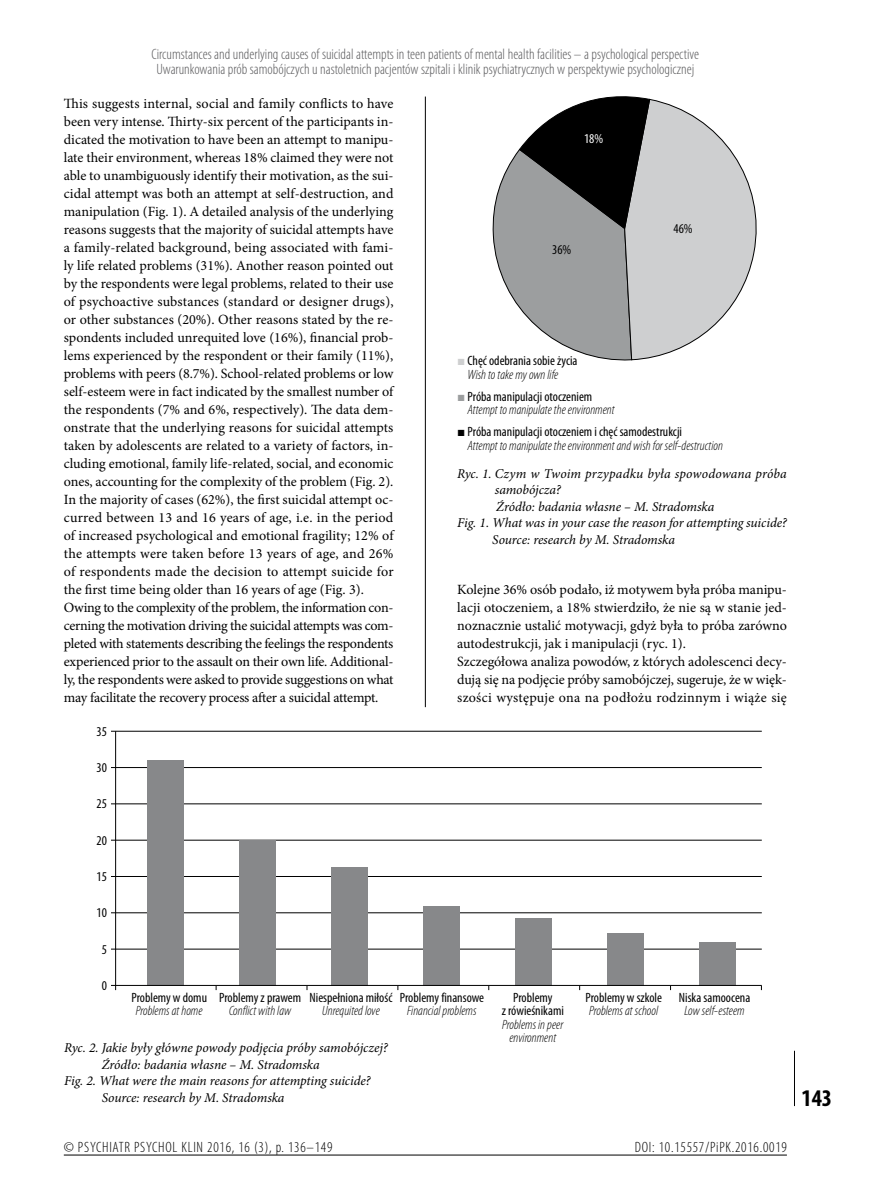
<style>
.page{position:relative;width:872px;height:1191px;background:#fff}
.page>*{position:absolute;margin:0;border:0;box-sizing:border-box;transform-origin:0 0}
.t1{font:700 condensed 24px "Myriad Pro";color:#000}
.t2{font:300 condensed 15px/15px "Myriad Pro";color:#58585a;text-align:center}
.t3{font:300 condensed 15px "Myriad Pro";letter-spacing:.05em;color:#000}
.t4{font:14.1px/18px "Minion Pro";color:#000}
.t5{font:italic 13.5px "Minion Pro";letter-spacing:-.005em;color:#000}
.t6{font:italic 300 condensed 13.5px/13.5px "Myriad Pro";color:#000}
.t7{font:condensed 13.5px/13.5px "Myriad Pro";color:#000;text-align:center}
.t8{font:condensed 13.5px "Myriad Pro";color:#fff}
.s1{font-family:"Times New Roman";font-stretch:normal;color:#cecfd0}
.s2{font-weight:300;font-style:italic}
.s3{font-family:"Times New Roman";font-weight:400;font-style:normal;font-stretch:normal;color:#9c9e9f}
.s4{font-weight:400;font-style:normal}
.s5{font-family:"Times New Roman";font-weight:400;font-style:normal;font-stretch:normal}
</style>
<div class="page">
<hr style="left:794px;top:1050px;width:1px;height:56px;background:#000">
<hr style="left:64px;top:1154px;width:723px;height:1px;background:#000">
<hr style="left:111px;top:948px;width:651px;height:1px;background:#000">
<hr style="left:111px;top:912px;width:651px;height:1px;background:#000">
<hr style="left:111px;top:876px;width:651px;height:1px;background:#000">
<hr style="left:111px;top:839px;width:651px;height:1px;background:#000">
<hr style="left:111px;top:803px;width:651px;height:1px;background:#000">
<hr style="left:111px;top:767px;width:651px;height:1px;background:#000">
<hr style="left:111px;top:731px;width:651px;height:1px;background:#000">
<div style="left:148px;top:760px;width:36px;height:225px;background:#87888a"></div>
<div style="left:699px;top:942px;width:36px;height:43px;background:#87888a"></div>
<div style="left:607px;top:932px;width:36px;height:53px;background:#87888a"></div>
<div style="left:515px;top:918px;width:36px;height:67px;background:#87888a"></div>
<div style="left:423px;top:905px;width:37px;height:80px;background:#87888a"></div>
<div style="left:331px;top:867px;width:37px;height:118px;background:#87888a"></div>
<div style="left:239px;top:840px;width:37px;height:145px;background:#87888a"></div>
<hr style="left:111px;top:985px;width:651px;height:1px;background:#000">
<hr style="left:115px;top:731px;width:1px;height:259px;background:#000">
<svg style="left:492px;top:96px;width:265px;height:265px"></svg>
<hr style="left:425px;top:97px;width:1px;height:610px;background:#000">
<p class="t2" style="left:152px;top:47px;width:549px">Circumstances and underlying causes of suicidal attempts in teen patients of mental health facilities – a psychological perspective<br>Uwarunkowania prób samobójczych u nastoletnich pacjentów szpitali i klinik psychiatrycznych w perspektywie psychologicznej</p>
<p class="t4" style="left:64px;top:95px;width:331px">This suggests internal, social and family conflicts to have been very intense. Thirty-six percent of the participants in&shy;dicated the motivation to have been an attempt to manipu&shy;late their environment, whereas 18% claimed they were not able to unambiguously identify their motivation, as the sui&shy;cidal attempt was both an attempt at self-destruction, and manipulation (Fig. 1). A detailed analysis of the underlying reasons suggests that the majority of suicidal attempts have a family-related background, being associated with fami&shy;ly life related problems (31%). Another reason pointed out by the respondents were legal problems, related to their use of psychoactive substances (standard or designer drugs), or other substances (20%). Other reasons stated by the re&shy;spondents included unrequited love (16%), financial prob&shy;lems experienced by the respondent or their family (11%), problems with peers (8.7%). School-related problems or low self-esteem were in fact indicated by the smallest number of the respondents (7% and 6%, respectively). The data dem&shy;onstrate that the underlying reasons for suicidal attempts taken by adolescents are related to a variety of factors, in&shy;cluding emotional, family life-related, social, and economic ones, accounting for the complexity of the problem (Fig. 2).<br>In the majority of cases (62%), the first suicidal attempt oc&shy;curred between 13 and 16 years of age, i.e. in the period of increased psychological and emotional fragility; 12% of the attempts were taken before 13 years of age, and 26% of respondents made the decision to attempt suicide for the first time being older than 16 years of age (Fig. 3).<br>Owing to the complexity of the problem, the information con&shy;cerning the motivation driving the suicidal attempts was com&shy;pleted with statements describing the feelings the respondents experienced prior to the assault on their own life. Additional&shy;ly, the respondents were asked to provide suggestions on what may facilitate the recovery process after a suicidal attempt.</p>
<p class="t7" style="left:97px;top:724px;width:12px">35</p>
<p class="t7" style="left:97px;top:760px;width:12px">30</p>
<p class="t7" style="left:97px;top:797px;width:12px">25</p>
<p class="t7" style="left:97px;top:833px;width:12px">20</p>
<p class="t7" style="left:97px;top:869px;width:12px">15</p>
<p class="t7" style="left:97px;top:906px;width:12px">10</p>
<p class="t7" style="left:102px;top:942px;width:7px">5</p>
<p class="t7" style="left:102px;top:978px;width:7px">0</p>
<p class="t8" style="left:584px;top:131px;width:21px">18%</p>
<p class="t7" style="left:552px;top:242px;width:21px">36%</p>
<p class="t7" style="left:673px;top:222px;width:21px">46%</p>
<p class="t7" style="left:467px;top:354px;width:111px;text-align:left;text-indent:-10px"><span class="s1">■</span> Chęć odebrania sobie życia<br><span class="s2">Wish to take my own life</span></p>
<p class="t6" style="left:467px;top:390px;width:149px;text-indent:-10px"><span class="s3">■</span> <span class="s4">Próba manipulacji otoczeniem<br></span>Attempt to manipulate theenvironment</p>
<p class="t6" style="left:467px;top:425px;width:257px;text-indent:-10px"><span class="s5">■</span> <span class="s4">Próba manipulacji otoczeniem i chęć samodestrukcji<br></span>Attempt to manipulate theenvironment and wish for self-destruction</p>
<p class="t5" style="left:457px;top:464px;width:331px">Ryc. 1. Czym w Twoim przypadku była spowodowana próba</p>
<p class="t5" style="left:495px;top:480px;width:68px">samobójcza?</p>
<p class="t5" style="left:496px;top:497px;width:220px">Źródło: badania własne – M. Stradomska</p>
<p class="t5" style="left:457px;top:513px;width:331px">Fig. 1. What was in your case the reason for attempting suicide?</p>
<p class="t5" style="left:492px;top:530px;width:184px">Source: research by M. Stradomska</p>
<p class="t4" style="left:457px;top:581px;width:331px">Kolejne 36% osób podało, iż motywem była próba manipu&shy;lacji otoczeniem, a 18% stwierdziło, że nie są w stanie jed&shy;noznacznie ustalić motywacji, gdyż była to próba zarówno autodestrukcji, jak i manipulacji (ryc. 1).<br>Szczegółowa analiza powodów, z których adolescenci decy&shy;dują się na podjęcie próby samobójczej, sugeruje, że w więk&shy;szości występuje ona na podłożu rodzinnym i wiąże się</p>
<p class="t7" style="left:131px;top:990px;width:77px">Problemy w domu</p>
<p class="t6" style="left:136px;top:1004px;width:68px">Problems at home</p>
<p class="t7" style="left:219px;top:990px;width:84px">Problemy z prawem</p>
<p class="t6" style="left:229px;top:1004px;width:64px">Conflict with law</p>
<p class="t7" style="left:400px;top:990px;width:86px">Problemy finansowe</p>
<p class="t6" style="left:407px;top:1004px;width:71px">Financial problems</p>
<p class="t7" style="left:310px;top:990px;width:84px">Niespełniona miłość</p>
<p class="t6" style="left:322px;top:1004px;width:59px">Unrequited love</p>
<p class="t5" style="left:64px;top:1038px;width:325px">Ryc. 2. Jakie były główne powody podjęcia próby samobójczej?</p>
<p class="t5" style="left:102px;top:1055px;width:220px">Źródło: badania własne – M. Stradomska</p>
<p class="t5" style="left:64px;top:1071px;width:308px">Fig. 2. What were the main reasons for attempting suicide?</p>
<p class="t5" style="left:102px;top:1088px;width:184px">Source: research by M. Stradomska</p>
<p class="t7" style="left:502px;top:990px;width:64px">Problemy<br>z rówieśnikami</p>
<p class="t6" style="left:502px;top:1018px;width:63px;text-align:center">Problems in peer environment</p>
<p class="t7" style="left:585px;top:990px;width:78px">Problemy w szkole</p>
<p class="t6" style="left:589px;top:1004px;width:71px">Problems at school</p>
<p class="t7" style="left:679px;top:990px;width:73px">Niska samoocena</p>
<p class="t6" style="left:684px;top:1004px;width:62px">Low self-esteem</p>
<p class="t3" style="left:64px;top:1139px;width:270px">© PSYCHIATR PSYCHOL KLIN 2016, 16 (3), p. 136–149</p>
<p class="t3" style="left:635px;top:1139px;width:154px">DOI: 10.15557/PiPK.2016.0019</p>
<h1 class="t1" style="left:801px;top:1083px;width:32px">143</h1>
</div>
